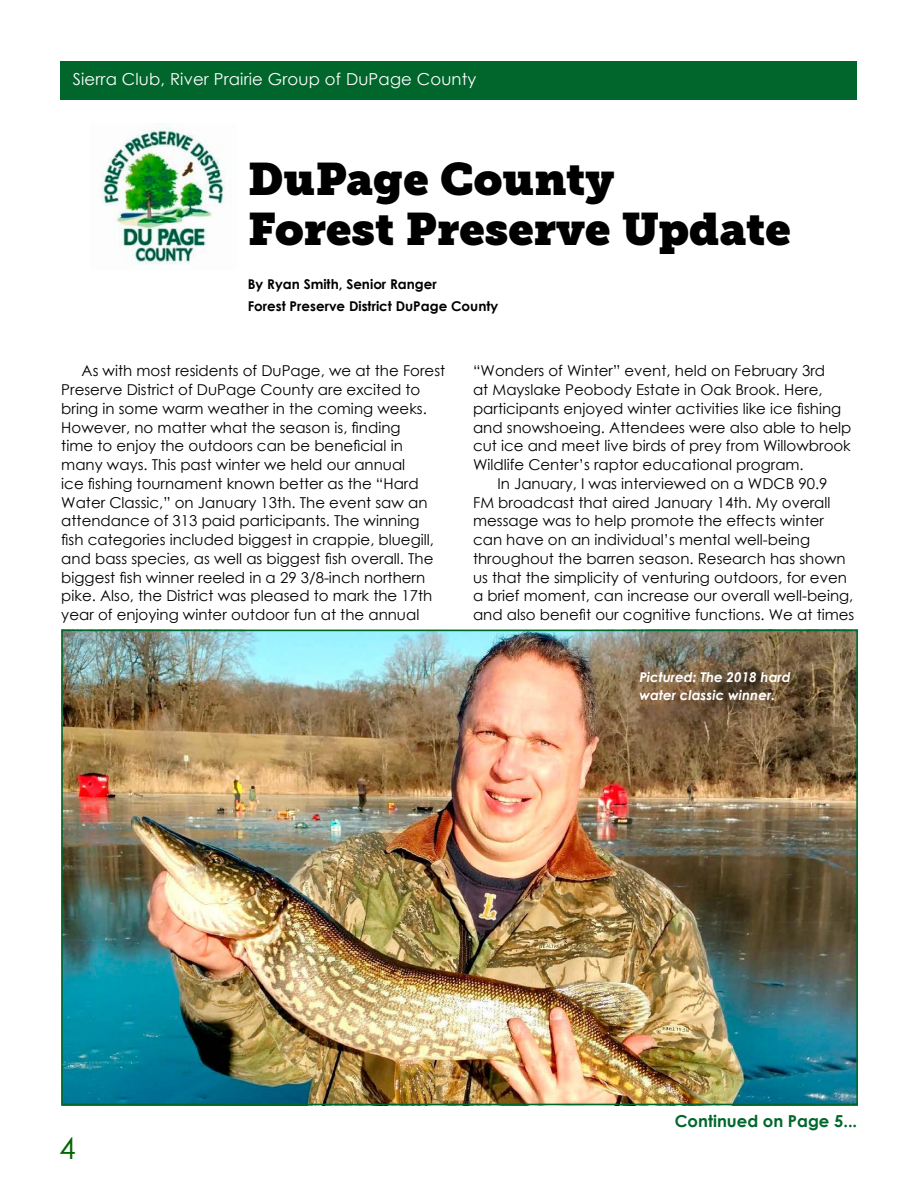
<style>
.page{position:relative;width:918px;height:1188px;background:#fff}
.page>*{position:absolute;margin:0;border:0;box-sizing:border-box;transform-origin:0 0}
.t1{font:45px/50.1px "Museo Slab";color:#000}
.t2{font:30px "Century Gothic";color:#060}
.t3{font:16.5px "Century Gothic";letter-spacing:.01em;color:#fff}
.t4{font:700 16.5px "Century Gothic";color:#00662b}
.t5{font:15px/18.8px "Century Gothic";color:#000}
.t6{font:700 13.5px/21.8px "Century Gothic";color:#000}
.t7{font:italic 700 13.5px/18px "Century Gothic";color:#fff}
</style>
<div class="page">
<div style="left:61px;top:61px;width:796px;height:39px;background:#00662b"></div>
<img style="left:101px;top:124px;width:124px;height:141px">
<img style="left:64px;top:633px;width:791px;height:469px">
<div style="left:61px;top:630px;width:797px;height:475px;border:2px solid #00662b"></div>
<p class="t3" style="left:73px;top:68px;width:405px">Sierra Club, River Prairie Group of DuPage County</p>
<h1 class="t1" style="left:248px;top:154px;width:545px">DuPage County<br>Forest Preserve Update</h1>
<p class="t6" style="left:248px;top:273px;width:252px">By Ryan Smith, Senior Ranger<br>Forest Preserve District DuPage County</p>
<p class="t5" style="left:61px;top:361px;width:385px;text-indent:20px">As with most residents of DuPage, we at the Forest Preserve District of DuPage County are excited to bring in some warm weather in the coming weeks.<br>However, no matter what the season is, finding<br>time to enjoy the outdoors can be beneficial in many ways. This past winter we held our annual<br>ice fishing tournament known better as the “Hard Water Classic,” on January 13th. The event saw an attendance of 313 paid participants. The winning fish categories included biggest in crappie, bluegill, and bass species, as well as biggest fish overall. The biggest fish winner reeled in a 29 3/8-inch northern pike. Also, the District was pleased to mark the 17th year of enjoying winter outdoor fun at the annual</p>
<p class="t5" style="left:473px;top:361px;width:354px">“Wonders of Winter” event, held on February 3rd</p>
<p class="t5" style="left:473px;top:380px;width:351px">at Mayslake Peobody Estate in Oak Brook. Here,</p>
<p class="t5" style="left:473px;top:399px;width:370px">participants enjoyed winter activities like ice fishing</p>
<p class="t5" style="left:473px;top:418px;width:380px">and snowshoeing. Attendees were also able to help</p>
<p class="t5" style="left:473px;top:436px;width:379px">cut ice and meet live birds of prey from Willowbrook</p>
<p class="t5" style="left:473px;top:455px;width:332px">Wildlife Center’s raptor educational program.</p>
<p class="t5" style="left:497px;top:474px;width:332px">In January, I was interviewed on a WDCB 90.9</p>
<p class="t5" style="left:473px;top:493px;width:359px">FM broadcast that aired January 14th. My overall</p>
<p class="t5" style="left:473px;top:511px;width:352px">message was to help promote the effects winter</p>
<p class="t5" style="left:473px;top:530px;width:339px">can have on an individual’s mental well-being</p>
<p class="t5" style="left:473px;top:549px;width:374px">throughout the barren season. Research has shown</p>
<p class="t5" style="left:473px;top:568px;width:375px">us that the simplicity of venturing outdoors, for even</p>
<p class="t5" style="left:473px;top:586px;width:382px">a brief moment, can increase our overall well-being,</p>
<p class="t5" style="left:473px;top:605px;width:383px">and also benefit our cognitive functions. We at times</p>
<p class="t7" style="left:639px;top:667px;width:153px">Pictured: The 2018 hard water classic winner.</p>
<h2 class="t2" style="left:59px;top:1127px;width:18px">4</h2>
<p class="t4" style="left:675px;top:1108px;width:184px">Continued on Page 5...</p>
</div>
